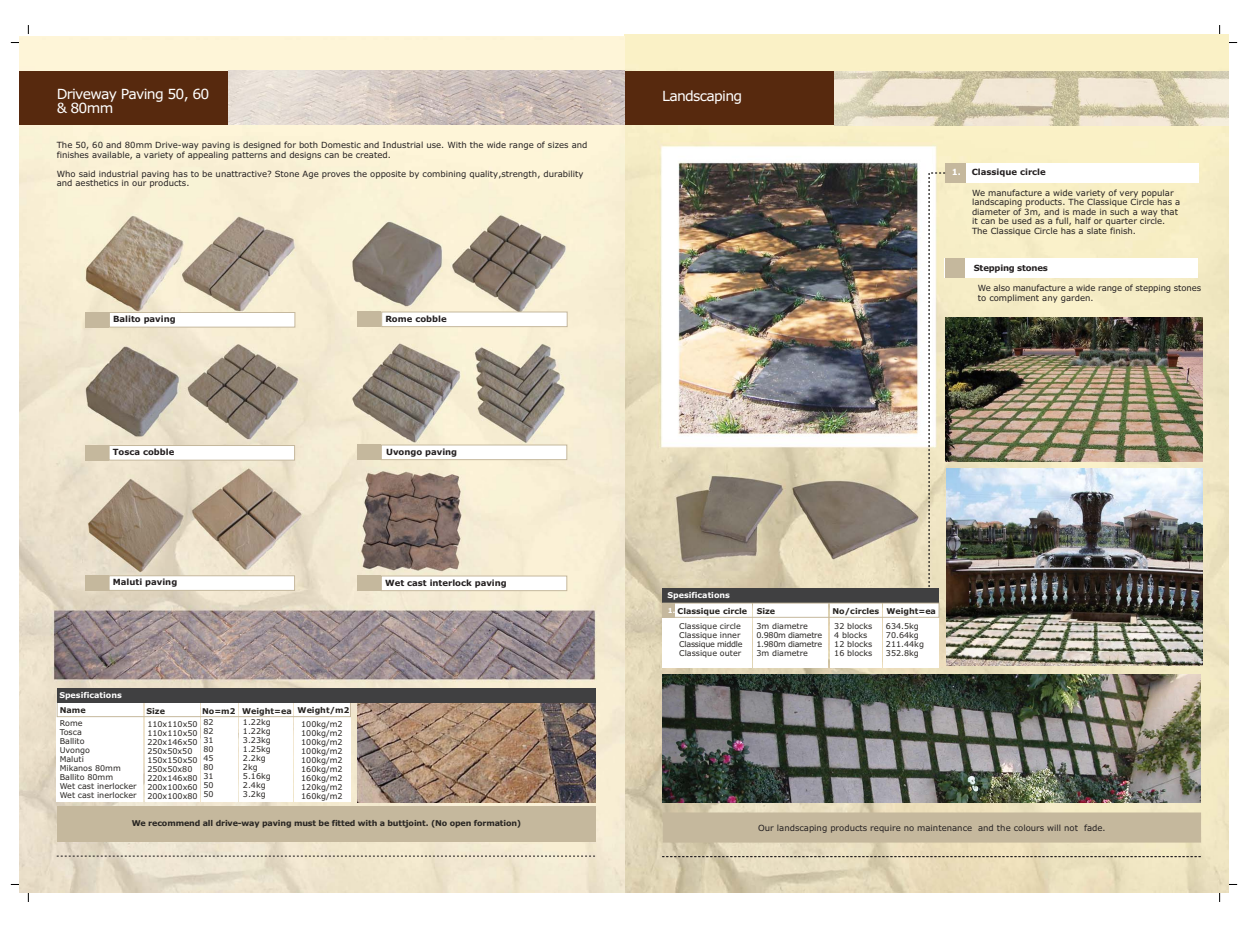
<style>
.page{position:relative;width:1248px;height:927px;background:#fff}
.page>*{position:absolute;margin:0;border:0;box-sizing:border-box;transform-origin:0 0}
.t1{font:14px/14px "Verdana";letter-spacing:-.05em;color:#fff}
.t2{font:8.5px/9.5px "Verdana";color:#231f20}
.t3{font:700 8.5px "Verdana";color:#231f20}
.t4{font:700 8.5px "Verdana";letter-spacing:-.02em;color:#231f20}
.t5{font:8px/9px "Verdana";color:#282522}
.t6{font:700 8px "Verdana";letter-spacing:-.015em;color:#282522}
.t7{font:8px/9px "Verdana";letter-spacing:-.035em;color:#282522}
.t8{font:700 8px "Verdana";color:#fff}
.t9{font:700 7px "Verdana";color:#fff}
.s1{color:#fff}
</style>
<div class="page">
<img style="left:625px;top:34px;width:602px;height:859px">
<img style="left:20px;top:37px;width:604px;height:856px">
<div style="left:20px;top:71px;width:208px;height:54px;background:#57290e"></div>
<img style="left:228px;top:71px;width:396px;height:54px">
<svg style="left:56px;top:855px;width:540px;height:2px"></svg>
<div style="left:85px;top:312px;width:24px;height:16px;background:#c5b89d"></div>
<div style="left:109px;top:312px;width:186px;height:16px;background:#fff;border:1px solid #c5b89d"></div>
<div style="left:85px;top:445px;width:24px;height:16px;background:#c5b89d"></div>
<div style="left:109px;top:445px;width:186px;height:16px;background:#fff;border:1px solid #c5b89d"></div>
<div style="left:85px;top:575px;width:24px;height:16px;background:#c5b89d"></div>
<div style="left:109px;top:575px;width:186px;height:16px;background:#fff;border:1px solid #c5b89d"></div>
<div style="left:357px;top:312px;width:24px;height:15px;background:#c5b89d"></div>
<div style="left:381px;top:312px;width:186px;height:15px;background:#fff;border:1px solid #c5b89d"></div>
<div style="left:357px;top:445px;width:24px;height:15px;background:#c5b89d"></div>
<div style="left:381px;top:445px;width:186px;height:15px;background:#fff;border:1px solid #c5b89d"></div>
<div style="left:357px;top:576px;width:24px;height:15px;background:#c5b89d"></div>
<div style="left:381px;top:576px;width:186px;height:15px;background:#fff;border:1px solid #c5b89d"></div>
<div style="left:294px;top:702px;width:57px;height:100px;background:#fff"></div>
<div style="left:239px;top:702px;width:53px;height:100px;background:#fff"></div>
<div style="left:201px;top:702px;width:36px;height:100px;background:#fff"></div>
<div style="left:145px;top:702px;width:54px;height:100px;background:#fff"></div>
<div style="left:57px;top:702px;width:86px;height:100px;background:#fff"></div>
<div style="left:57px;top:702px;width:294px;height:15px;border:1px solid #c5b89d"></div>
<div style="left:57px;top:806px;width:538px;height:36px;background:#c5b89d"></div>
<img style="left:358px;top:702px;width:237px;height:100px">
<div style="left:57px;top:688px;width:538px;height:14px;background:#404041"></div>
<div style="left:625px;top:71px;width:208px;height:54px;background:#57290e"></div>
<img style="left:834px;top:72px;width:393px;height:53px">
<img style="left:946px;top:317px;width:255px;height:144px">
<img style="left:946px;top:469px;width:255px;height:196px">
<img style="left:662px;top:675px;width:538px;height:127px">
<div style="left:663px;top:813px;width:537px;height:29px;background:#c5b89d"></div>
<div style="left:944px;top:163px;width:254px;height:20px;background:#fff"></div>
<div style="left:945px;top:163px;width:20px;height:20px;background:#c5b89d"></div>
<div style="left:944px;top:258px;width:253px;height:20px;background:#fff"></div>
<div style="left:945px;top:258px;width:19px;height:20px;background:#c5b89d"></div>
<svg style="left:927px;top:172px;width:19px;height:418px"></svg>
<div style="left:662px;top:588px;width:277px;height:14px;background:#404041"></div>
<div style="left:883px;top:603px;width:55px;height:65px;background:#fff"></div>
<div style="left:830px;top:603px;width:51px;height:65px;background:#fff"></div>
<div style="left:753px;top:603px;width:74px;height:65px;background:#fff"></div>
<div style="left:662px;top:603px;width:89px;height:65px;background:#fff"></div>
<div style="left:662px;top:603px;width:13px;height:14px;background:#c5b89d"></div>
<div style="left:662px;top:603px;width:277px;height:15px;border:1px solid #c5b89d"></div>
<svg style="left:661px;top:856px;width:542px;height:2px"></svg>
<h1 class="t1" style="left:57px;top:88px;width:154px">Driveway Paving 50, 60 &amp; 80mm</h1>
<p class="t2" style="left:57px;top:141px;width:532px">The 50, 60 and 80mm Drive-way paving is designed for both Domestic and Industrial use. With the wide range of sizes and finishes available, a variety of appealing patterns and designs can be created.</p>
<p class="t2" style="left:57px;top:170px;width:528px">Who said industrial paving has to be unattractive? Stone Age proves the opposite by combining quality,strength, durability and aesthetics in our products.</p>
<p class="t3" style="left:113px;top:316px;width:64px">Balito paving</p>
<p class="t3" style="left:385px;top:315px;width:63px">Rome cobble</p>
<p class="t3" style="left:113px;top:449px;width:63px">Tosca cobble</p>
<p class="t3" style="left:386px;top:448px;width:73px">Uvongo paving</p>
<p class="t3" style="left:113px;top:579px;width:66px">Maluti paving</p>
<p class="t3" style="left:385px;top:580px;width:123px">Wet cast interlock paving</p>
<p class="t8" style="left:59px;top:692px;width:64px">Spesifications</p>
<p class="t5" style="left:60px;top:719px;width:78px">Rome<br>Tosca<br>Ballito<br>Uvongo<br>Maluti<br>Mikanos 80mm<br>Ballito 80mm<br>Wet cast inerlocker<br>Wet cast inerlocker</p>
<p class="t5" style="left:147px;top:720px;width:52px">110x110x50<br>110x110x50<br>220x146x50<br>250x50x50<br>150x150x50<br>250x50x80<br>220x146x80<br>200x100x60<br>200x100x80</p>
<p class="t5" style="left:203px;top:718px;width:12px;text-align:justify">82<br>82<br>31<br>80<br>45<br>80<br>31<br>50<br>50</p>
<p class="t5" style="left:243px;top:718px;width:29px">1.22kg<br>1.22kg<br>3.23kg<br>1.25kg<br>2.2kg<br>2kg<br>5.16kg<br>2.4kg<br>3.2kg</p>
<p class="t5" style="left:301px;top:720px;width:43px;text-align:justify">100kg/m2<br>100kg/m2<br>100kg/m2<br>100kg/m2<br>100kg/m2<br>160kg/m2<br>160kg/m2<br>120kg/m2<br>160kg/m2</p>
<p class="t6" style="left:60px;top:707px;width:27px">Name</p>
<p class="t6" style="left:146px;top:708px;width:20px">Size</p>
<p class="t6" style="left:202px;top:708px;width:149px">No=m2 Weight=ea Weight/m2</p>
<p class="t6" style="left:132px;top:820px;width:391px">We recommend all drive-way paving must be fitted with a buttjoint. (No open formation)</p>
<h1 class="t1" style="left:662px;top:90px;width:81px">Landscaping</h1>
<p class="t3" style="left:951px;top:169px;width:96px"><span class="s1">1.</span> Classique circle</p>
<p class="t2" style="left:971px;top:189px;width:210px">We manufacture a wide variety of very popular landscaping products. The Classique Circle has a diameter of 3m, and is made in such a way that it can be used as a full, half or quarter circle.<br>The Classique Circle has a slate finish.</p>
<p class="t4" style="left:973px;top:264px;width:76px">Stepping stones</p>
<p class="t2" style="left:977px;top:284px;width:225px">We also manufacture a wide range of stepping stones to compliment any garden.</p>
<p class="t8" style="left:667px;top:592px;width:64px">Spesifications</p>
<p class="t6" style="left:677px;top:607px;width:99px">Classique circle Size</p>
<p class="t6" style="left:832px;top:608px;width:105px">No/circles Weight=ea</p>
<p class="t5" style="left:679px;top:622px;width:65px">Classique circle<br>Classique inner<br>Classique middle<br>Classique outer</p>
<p class="t7" style="left:756px;top:623px;width:67px">3m diametre<br>0.980m diametre<br>1.980m diametre<br>3m diametre</p>
<p class="t5" style="left:834px;top:623px;width:40px">32 blocks<br>4 blocks<br>12 blocks<br>16 blocks</p>
<p class="t5" style="left:885px;top:623px;width:40px">634.5kg<br>70.64kg<br>211.44kg<br>352.8kg</p>
<p class="t9" style="left:668px;top:607px;width:9px">1.</p>
<p class="t2" style="left:758px;top:823px;width:349px">Our landscaping products require no maintenance and the colours will not fade.</p>
</div>
